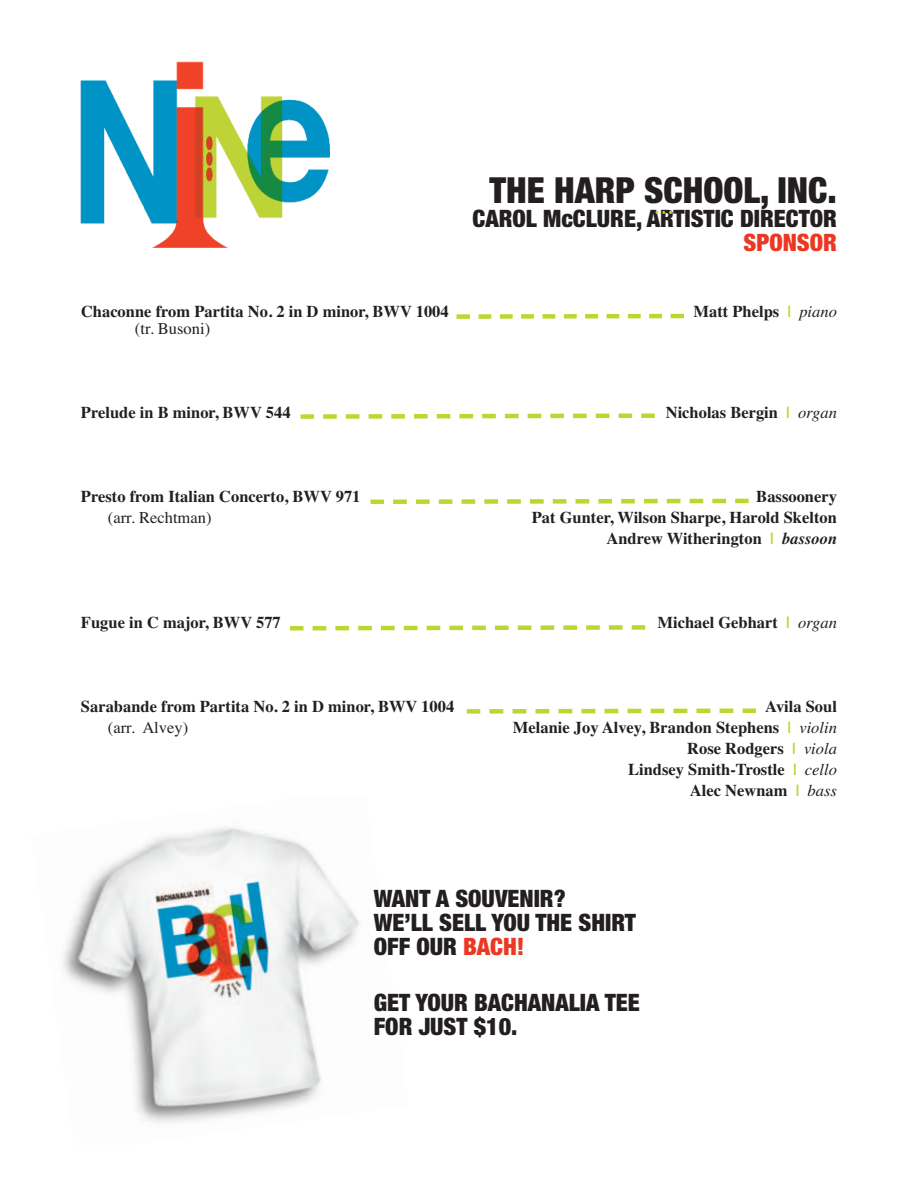
<style>
.page{position:relative;width:918px;height:1188px;background:#fff}
.page>*{position:absolute;margin:0;border:0;box-sizing:border-box;transform-origin:0 0}
.t1{font:900 condensed 36px "Helvetica Neue";color:#231f20}
.t2{font:900 condensed 24px/24px "Helvetica Neue";color:#231f20}
.t3{font:900 condensed 24px "Helvetica Neue";color:#ec3823}
.t4{font:700 16.5px/21px "Times";color:#231f20;text-align:right}
.t5{font:16.5px "Times";color:#231f20}
.s1{color:#bed630}
.s2{font-weight:400;font-style:italic}
.s3{font-style:italic}
.s4{color:#ec3823}
</style>
<div class="page">
<svg style="left:656px;top:211px;width:16px;height:3px"></svg>
<img style="left:80px;top:61px;width:250px;height:187px">
<svg style="left:478px;top:313px;width:197px;height:6px"></svg>
<div style="left:457px;top:314px;width:13px;height:5px;background:#bed630"></div>
<hr style="left:671px;top:314px;width:13px;height:4px;background:#bed630">
<svg style="left:314px;top:413px;width:319px;height:6px"></svg>
<div style="left:301px;top:414px;width:13px;height:5px;background:#bed630"></div>
<div style="left:641px;top:413px;width:14px;height:5px;background:#bed630"></div>
<svg style="left:380px;top:498px;width:360px;height:6px"></svg>
<hr style="left:370px;top:500px;width:14px;height:4px;background:#bed630">
<hr style="left:735px;top:499px;width:14px;height:4px;background:#bed630">
<svg style="left:303px;top:625px;width:329px;height:6px"></svg>
<div style="left:290px;top:626px;width:13px;height:5px;background:#bed630"></div>
<div style="left:632px;top:625px;width:13px;height:5px;background:#bed630"></div>
<svg style="left:480px;top:708px;width:263px;height:6px"></svg>
<div style="left:467px;top:709px;width:13px;height:5px;background:#bed630"></div>
<div style="left:743px;top:708px;width:13px;height:5px;background:#bed630"></div>
<img style="left:62px;top:827px;width:299px;height:296px">
<h1 class="t1" style="left:490px;top:161px;width:349px">THE HARP SCHOOL, INC.</h1>
<h2 class="t2" style="left:472px;top:206px;width:366px">CAROL McCLURE, ARTISTIC DIRECTOR</h2>
<h2 class="t3" style="left:744px;top:223px;width:95px">SPONSOR</h2>
<p class="t4" style="left:81px;top:301px;width:369px">Chaconne from Partita No. 2 in D minor, BWV 1004</p>
<p class="t4" style="left:694px;top:301px;width:145px">Matt Phelps <span class="s1">|</span> <span class="s2">piano</span></p>
<p class="t5" style="left:135px;top:319px;width:77px">(tr. busoni)</p>
<p class="t4" style="left:81px;top:402px;width:211px">Prelude in B minor, BWV 544</p>
<p class="t4" style="left:666px;top:402px;width:173px">Nicholas Bergin <span class="s1">|</span> <span class="s2">organ</span></p>
<p class="t4" style="left:81px;top:486px;width:281px">Presto from Italian Concerto, BWV 971</p>
<p class="t4" style="left:756px;top:486px;width:82px">Bassoonery</p>
<p class="t5" style="left:108px;top:508px;width:105px">(arr. rechtman)</p>
<p class="t4" style="left:532px;top:507px;width:307px">Pat Gunter, Wilson Sharpe, Harold Skelton<br>Andrew Witherington <span class="s1">|</span> <span class="s3">bassoon</span></p>
<p class="t4" style="left:81px;top:612px;width:201px">Fugue in C major, BWV 577</p>
<p class="t4" style="left:658px;top:612px;width:181px">Michael Gebhart <span class="s1">|</span> <span class="s2">organ</span></p>
<p class="t4" style="left:81px;top:696px;width:375px">Sarabande from Partita No. 2 in D minor, BWV 1004</p>
<p class="t4" style="left:765px;top:696px;width:73px">Avila Soul</p>
<p class="t5" style="left:108px;top:718px;width:82px">(arr. alvey)</p>
<p class="t4" style="left:513px;top:717px;width:326px">Melanie Joy Alvey, Brandon Stephens <span class="s1">|</span> <span class="s2">violin<br></span>Rose Rodgers <span class="s1">|</span> <span class="s2">viola<br></span>Lindsey Smith-Trostle <span class="s1">|</span> <span class="s2">cello<br></span>Alec Newnam <span class="s1">|</span> <span class="s2">bass</span></p>
<h2 class="t2" style="left:374px;top:885px;width:264px">WANT A SOUVENIR?<br>WE’LL SELL YOU THE SHIRT<br>OFF OUR <span class="s4">BACH!</span></h2>
<h2 class="t2" style="left:374px;top:989px;width:268px">GET YOUR BACHANALIA TEE<br>FOR JUST $10.</h2>
</div>
